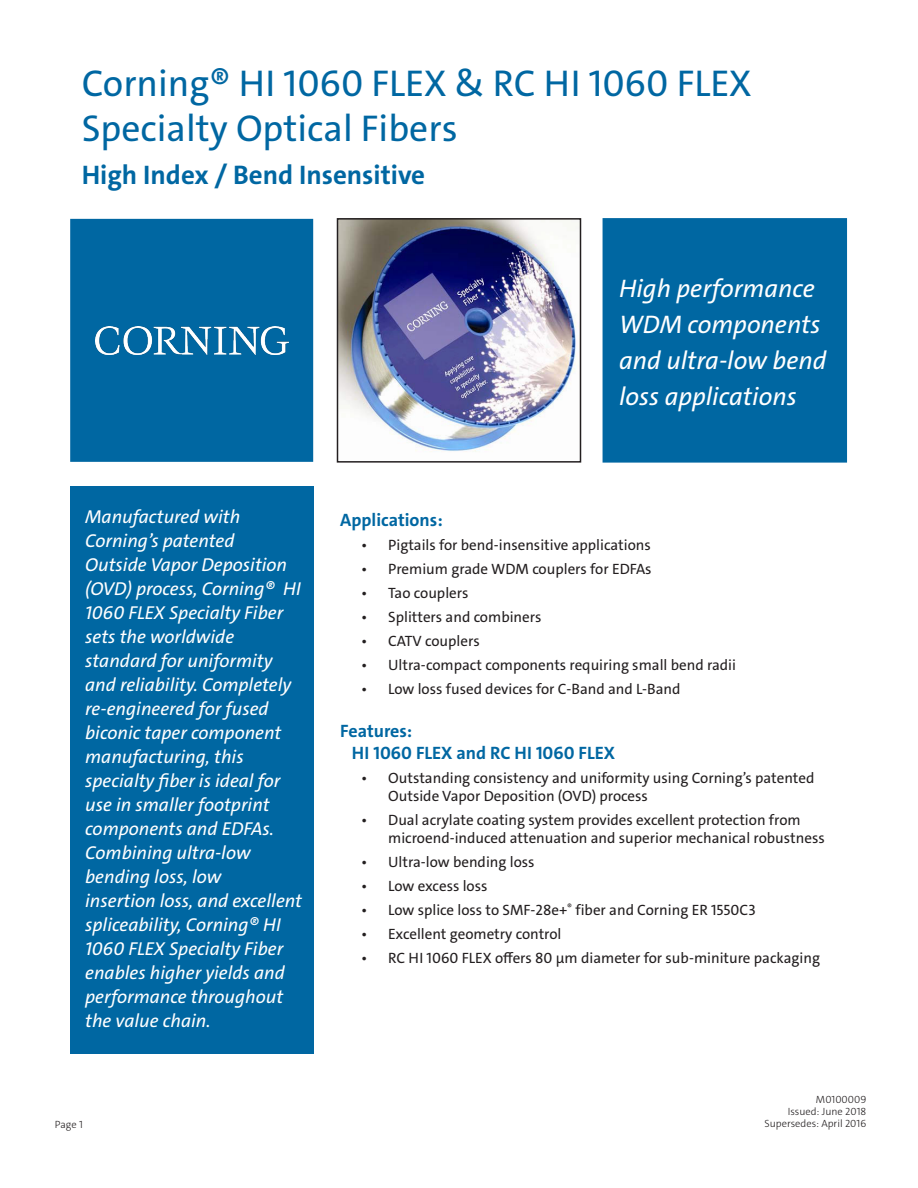
<style>
.page{position:relative;width:918px;height:1188px;background:#fff}
.page>*{position:absolute;margin:0;border:0;box-sizing:border-box;transform-origin:0 0}
.t1{font:37.5px "The Sans C4 s";color:#0067a2}
.t2{font:700 27px "The Sans C4 s";color:#0067a2}
.t3{font:italic 25.5px/36px "The Sans C4 s";color:#fff}
.t4{font:italic 18.75px/24px "The Sans C4 s";color:#fff}
.t5{font:700 18px "The Sans C4 s";color:#0067a2}
.t6{font:15px/18px "The Sans C4 s";color:#231f20}
.t7{font:300 10.5px/12px "The Sans C4 s";color:#231f20;text-align:right}
</style>
<div class="page">
<div style="left:70px;top:486px;width:243px;height:567px;background:#0067a2"></div>
<div style="left:603px;top:219px;width:243px;height:243px;background:#0067a2"></div>
<div style="left:603px;top:218px;width:244px;height:245px;border:2px solid #0067a2"></div>
<div style="left:71px;top:220px;width:241px;height:241px;background:#0067a2"></div>
<img style="left:95px;top:326px;width:193px;height:29px">
<div style="left:70px;top:219px;width:243px;height:243px;border:2px solid #0067a2"></div>
<img style="left:340px;top:221px;width:238px;height:231px">
<div style="left:337px;top:218px;width:244px;height:245px;border:2px solid #231f20"></div>
<p class="t1" style="left:82px;top:59px;width:671px">Corning® HI 1060 FLEX &amp; RC HI 1060 FLEX</p>
<p class="t1" style="left:82px;top:104px;width:377px">Specialty Optical Fibers</p>
<p class="t2" style="left:82px;top:158px;width:345px">High Index / Bend Insensitive</p>
<p class="t3" style="left:619px;top:270px;width:209px">High performance<br>WDM components and ultra-low bend loss applications</p>
<p class="t4" style="left:85px;top:505px;width:157px">Manufactured with</p>
<p class="t4" style="left:85px;top:529px;width:151px">Corning’s patented</p>
<p class="t4" style="left:85px;top:553px;width:217px">Outside Vapor Deposition (OVD) process, Corning® HI<br>1060 FLEX Specialty Fiber sets the worldwide</p>
<p class="t4" style="left:85px;top:649px;width:189px">standard for uniformity</p>
<p class="t4" style="left:85px;top:673px;width:208px">and reliability. Completely</p>
<p class="t4" style="left:85px;top:697px;width:198px">re-engineered for fused biconic taper component manufacturing, this</p>
<p class="t4" style="left:85px;top:769px;width:197px">specialty fiber is ideal for use in smaller footprint components and EDFAs.<br>Combining ultra-low</p>
<p class="t4" style="left:85px;top:865px;width:138px">bending loss, low</p>
<p class="t4" style="left:85px;top:889px;width:218px">insertion loss, and excellent spliceability, Corning® HI<br>1060 FLEX Specialty Fiber enables higher yields and performance throughout the value chain.</p>
<p class="t7" style="left:55px;top:1119px;width:30px">Page 1</p>
<p class="t5" style="left:340px;top:509px;width:104px">Applications:</p>
<p class="t6" style="left:361px;top:536px;width:291px">• Pigtails for bend-insensitive applications</p>
<p class="t6" style="left:361px;top:560px;width:292px">• Premium grade WDM couplers for EDFAs</p>
<p class="t6" style="left:361px;top:584px;width:109px">• Tao couplers</p>
<p class="t6" style="left:361px;top:608px;width:182px">• Splitters and combiners</p>
<p class="t6" style="left:361px;top:632px;width:120px">• CATV couplers</p>
<p class="t6" style="left:361px;top:656px;width:376px">• Ultra-compact components requiring small bend radii</p>
<p class="t6" style="left:361px;top:680px;width:321px">• Low loss fused devices for C-Band and L-Band</p>
<p class="t5" style="left:340px;top:719px;width:74px">Features:</p>
<p class="t5" style="left:352px;top:741px;width:265px">HI 1060 FLEX and RC HI 1060 FLEX</p>
<p class="t6" style="left:388px;top:769px;width:428px;text-indent:-27px">• Outstanding consistency and uniformity using Corning’s patented<br>Outside Vapor Deposition (OVD) process</p>
<p class="t6" style="left:388px;top:811px;width:438px;text-indent:-27px">• Dual acrylate coating system provides excellent protection from microend-induced attenuation and superior mechanical robustness</p>
<p class="t6" style="left:361px;top:853px;width:175px">• Ultra-low bending loss</p>
<p class="t6" style="left:361px;top:877px;width:128px">• Low excess loss</p>
<p class="t6" style="left:361px;top:901px;width:396px">• Low splice loss to SMF-28e+<sup>®</sup> fiber and Corning ER 1550C3</p>
<p class="t6" style="left:361px;top:925px;width:202px">• Excellent geometry control</p>
<p class="t6" style="left:361px;top:949px;width:460px">• RC HI 1060 FLEX offers 80 μm diameter for sub-miniture packaging</p>
<p class="t7" style="left:765px;top:1093px;width:103px">M0100009<br>Issued: June 2018<br>Supersedes: April 2016</p>
</div>
